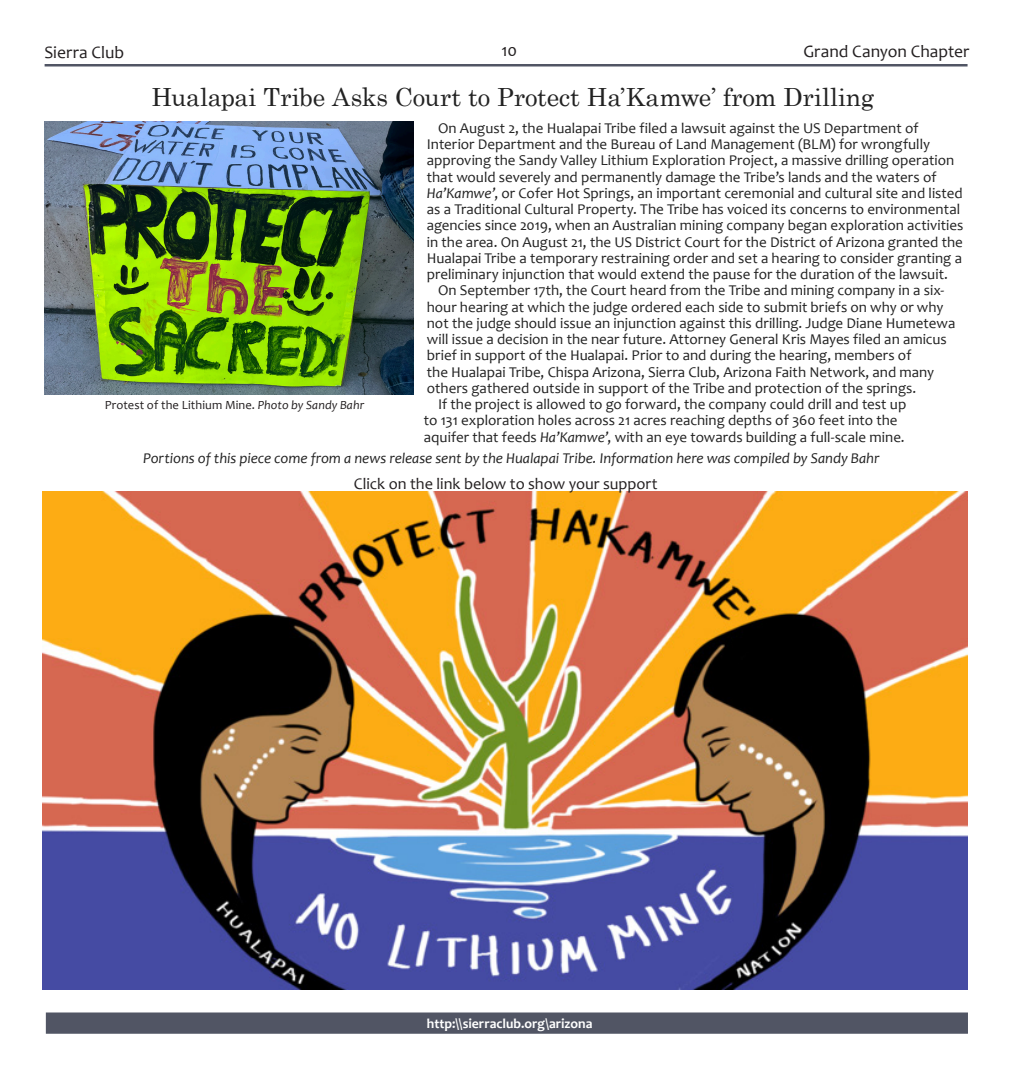
<style>
.page{position:relative;width:1013px;height:1080px;background:#fff}
.page>*{position:absolute;margin:0;border:0;box-sizing:border-box;transform-origin:0 0}
.t1{font:25px "Century";letter-spacing:-.005em;color:#222}
.t2{font:17.5px "Candara";color:#231f20}
.Default{font:16.25px "Candara";color:#231f20}
.t3{font:15px/16.2px "Candara";color:#222}
.t4{font:italic 15px "Candara";letter-spacing:-.005em;color:#222}
.t5{font:700 13.75px "Candara";color:#fff}
.Default-2{font:12.5px "Candara";letter-spacing:.01em;color:#231f20}
.s1{font-style:italic}
</style>
<div class="page">
<hr style="left:45px;top:64px;width:922px;height:3px;background:#515564">
<div style="left:46px;top:1013px;width:921px;height:20px;background:#515564"></div>
<div style="left:46px;top:1012px;width:922px;height:22px;border:1px solid #515564"></div>
<img style="left:45px;top:122px;width:369px;height:273px">
<img style="left:43px;top:491px;width:924px;height:499px">
<p class="t2" style="left:44px;top:41px;width:81px">Sierra Club</p>
<p class="t2" style="left:803px;top:41px;width:167px">Grand Canyon Chapter</p>
<p class="t2" style="left:501px;top:39px;width:17px">10</p>
<p class="t1" style="left:152px;top:76px;width:724px">Hualapai Tribe Asks Court to Protect Ha’Kamwe’ from Drilling</p>
<p class="t3" style="left:427px;top:120px;width:538px;text-indent:11px">On August 2, the Hualapai Tribe filed a lawsuit against the US Department of Interior Department and the Bureau of Land Management (BLM) for wrongfully approving the Sandy Valley Lithium Exploration Project, a massive drilling operation that would severely and permanently damage the Tribe’s lands and the waters of <span class="s1">Ha’Kamwe’</span>, or Cofer Hot Springs, an important ceremonial and cultural site and listed as a Traditional Cultural Property. The Tribe has voiced its concerns to environmental agencies since 2019, when an Australian mining company began exploration activities in the area. On August 21, the US District Court for the District of Arizona granted the Hualapai Tribe a temporary restraining order and set a hearing to consider granting a preliminary injunction that would extend the pause for the duration of the lawsuit.</p>
<p class="t3" style="left:427px;top:282px;width:530px;text-indent:11px">On September 17th, the Court heard from the Tribe and mining company in a six&shy;hour hearing at which the judge ordered each side to submit briefs on why or why not the judge should issue an injunction against this drilling. Judge Diane Humetewa will issue a decision in the near future. Attorney General Kris Mayes filed an amicus brief in support of the Hualapai. Prior to and during the hearing, members of<br>the Hualapai Tribe, Chispa Arizona, Sierra Club, Arizona Faith Network, and many others gathered outside in support of the Tribe and protection of the springs.</p>
<p class="t3" style="left:424px;top:396px;width:484px;text-indent:14px">If the project is allowed to go forward, the company could drill and test up to 131 exploration holes across 21 acres reaching depths of 360 feet into the aquifer that feeds <span class="s1">Ha’Kamwe’</span>, with an eye towards building a full-scale mine.</p>
<p class="t4" style="left:143px;top:449px;width:738px">Portions of this piece come from a news release sent by the Hualapai Tribe. Information here was compiled by Sandy Bahr</p>
<p class="Default-2" style="left:105px;top:397px;width:261px">Protest of the Lithium Mine. <span class="s1">Photo by Sandy Bahr</span></p>
<p class="Default" style="left:354px;top:473px;width:305px">Click on the link below to show your support</p>
<p class="t5" style="left:427px;top:1015px;width:167px">http:\\sierraclub.org\arizona</p>
</div>
